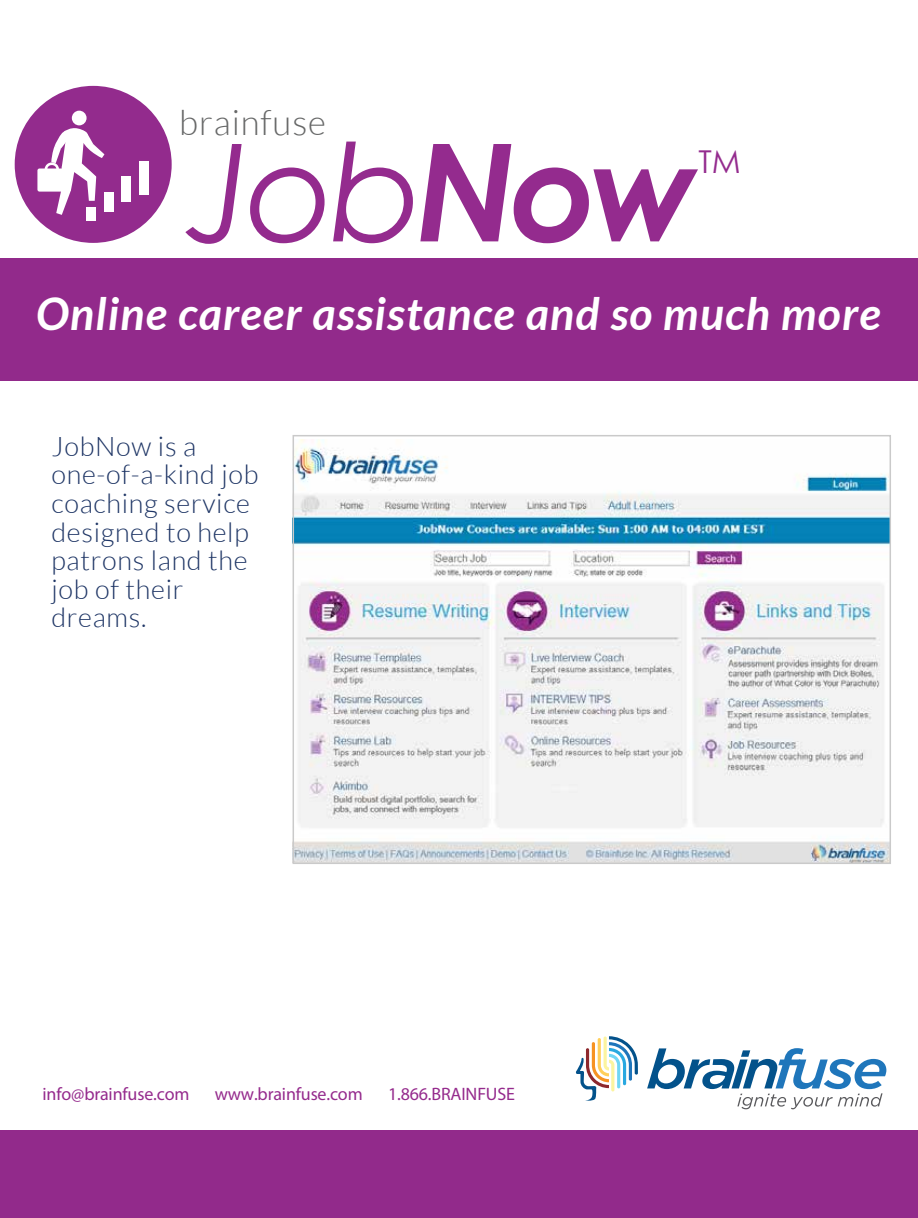
<style>
.page{position:relative;width:918px;height:1218px;background:#fff}
.page>*{position:absolute;margin:0;border:0;box-sizing:border-box;transform-origin:0 0}
.t1{font:italic 135.6px "Century Gothic";color:#942b8e}
.t2{font:italic 700 45px "Lato";letter-spacing:.025em;color:#fff}
.t3{font:300 34.8px "Lato";letter-spacing:.025em;color:#676868}
.t4{font:31.5px "Century Gothic";color:#942b8e}
.t5{font:300 27px/28.5px "Lato";letter-spacing:.025em;color:#1e3565}
.t6{font:18px "Myriad Pro";letter-spacing:-.01em;color:#952b8d}
.s1{font-weight:700}
</style>
<div class="page">
<div style="left:0;top:1130px;width:918px;height:88px;background:#922a8b"></div>
<div style="left:0;top:258px;width:918px;height:123px;background:#922a8b"></div>
<div style="left:15px;top:86px;width:157px;height:157px;background:#932b8d;border-radius:50%"></div>
<div style="left:72px;top:111px;width:15px;height:14px;background:#fff;border-radius:50%"></div>
<div style="left:87px;top:207px;width:9px;height:14px;background:#fff"></div>
<div style="left:104px;top:192px;width:9px;height:20px;background:#fff"></div>
<div style="left:121px;top:176px;width:10px;height:25px;background:#fff"></div>
<div style="left:139px;top:161px;width:10px;height:34px;background:#fff"></div>
<svg style="left:37px;top:128px;width:67px;height:87px"></svg>
<img style="left:296px;top:439px;width:592px;height:422px">
<div style="left:293px;top:435px;width:598px;height:429px;border:2px solid #cacaca"></div>
<svg style="left:576px;top:1036px;width:62px;height:65px"></svg>
<svg style="left:647px;top:1048px;width:239px;height:61px"></svg>
<p class="t3" style="left:179px;top:103px;width:148px">brainfuse</p>
<h1 class="t1" style="left:187px;top:98px;width:513px">Job<span class="s1">Now</span></h1>
<p class="t4" style="left:698px;top:140px;width:44px">TM</p>
<h2 class="t2" style="left:36px;top:288px;width:846px">Online career assistance and so much more</h2>
<p class="t5" style="left:52px;top:432px;width:209px">JobNow is a one-of-a-kind job coaching service designed to help patrons land the job of their dreams.</p>
<p class="t6" style="left:43px;top:1082px;width:148px">info@brainfuse.com</p>
<p class="t6" style="left:215px;top:1082px;width:149px">www.brainfuse.com</p>
<p class="t6" style="left:388px;top:1082px;width:128px">1.866.BRAINFUSE</p>
</div>
